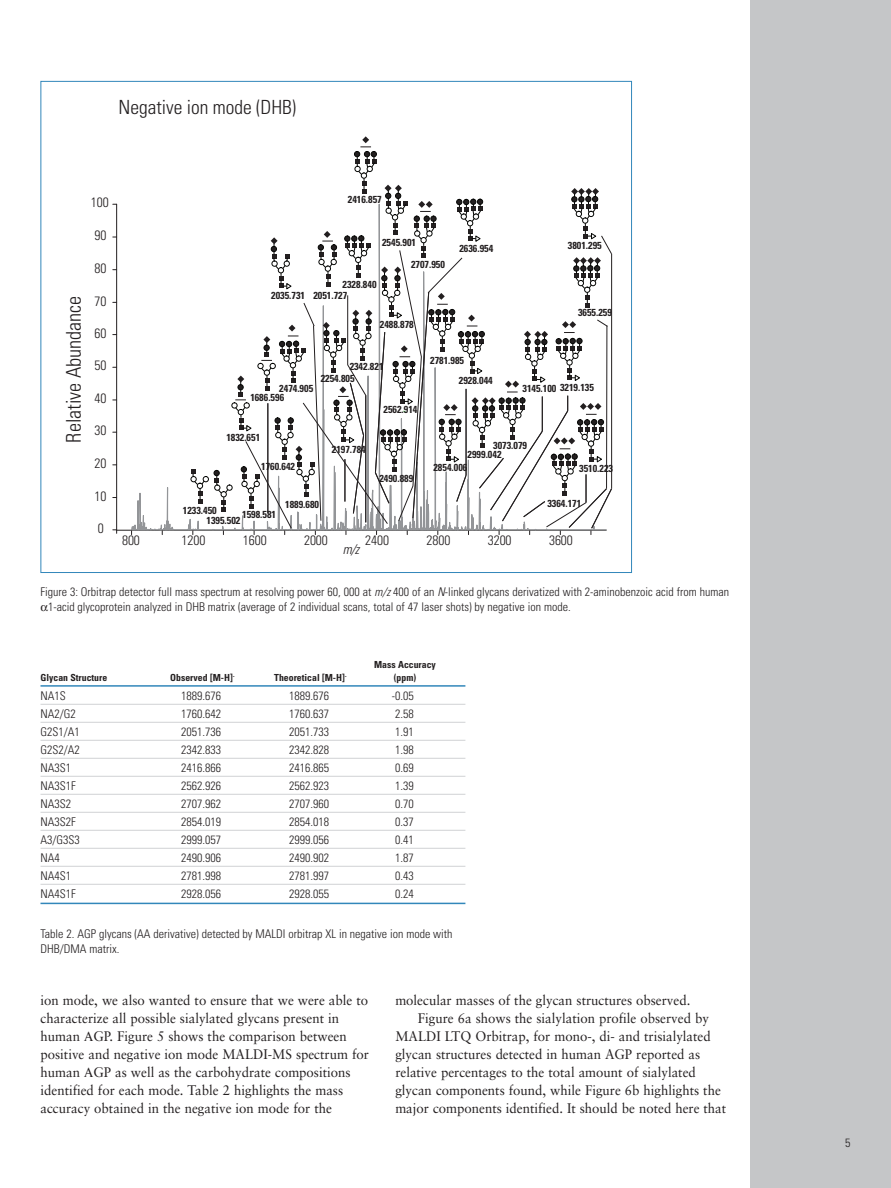
<style>
.page{position:relative;width:891px;height:1188px;background:#fff}
.page>*{position:absolute;margin:0;border:0;box-sizing:border-box;transform-origin:0 0}
.t1{font:300 condensed 20.4px "Univers";color:#231f20}
.t2{font:300 condensed 19.5px "Univers";color:#231f20}
.t3{font:13.8px/18px "Sabon";color:#231f20;scale:.95 1}
.t4{font:300 condensed 13.5px "Univers";letter-spacing:-.005em;color:#231f20}
.t5{font:italic 300 condensed 13.5px "Univers";color:#231f20}
.t6{font:300 condensed 12px/15px "Univers";color:#231f20}
.t7{font:700 condensed 10.2px/9.6px "Univers";color:#231f20}
.t8{font:700 condensed 9.75px "Univers";color:#231f20}
.s1{font-style:italic}
</style>
<div class="page">
<div style="left:750px;top:0;width:141px;height:1188px;background:#c5c6c8"></div>
<hr style="left:117px;top:530px;width:489px;height:1px;background:#231f20">
<hr style="left:116px;top:204px;width:1px;height:326px;background:#231f20">
<svg style="left:191px;top:136px;width:421px;height:399px"></svg>
<hr style="left:40px;top:685px;width:425px;height:2px;background:#3287ba">
<hr style="left:40px;top:704px;width:425px;height:1px;background:#d1d2d4">
<hr style="left:40px;top:722px;width:425px;height:1px;background:#d1d2d4">
<hr style="left:40px;top:740px;width:425px;height:1px;background:#d1d2d4">
<hr style="left:40px;top:758px;width:425px;height:1px;background:#d1d2d4">
<hr style="left:40px;top:776px;width:425px;height:1px;background:#d1d2d4">
<hr style="left:40px;top:794px;width:425px;height:1px;background:#d1d2d4">
<hr style="left:40px;top:812px;width:425px;height:1px;background:#d1d2d4">
<hr style="left:40px;top:830px;width:425px;height:1px;background:#d1d2d4">
<hr style="left:40px;top:848px;width:425px;height:1px;background:#d1d2d4">
<hr style="left:40px;top:866px;width:425px;height:1px;background:#d1d2d4">
<hr style="left:40px;top:884px;width:425px;height:1px;background:#d1d2d4">
<hr style="left:40px;top:903px;width:425px;height:1px;background:#3287ba">
<h2 class="t2" style="left:119px;top:100px;width:179px">Negative ion mode (DHB)</h2>
<h1 class="t1" style="left:66px;top:443px;width:148px;rotate:-90deg">Relative Abundance</h1>
<p class="t4" style="left:91px;top:198px;width:19px">100</p>
<p class="t4" style="left:94px;top:230px;width:13px">90</p>
<p class="t4" style="left:94px;top:263px;width:13px">80</p>
<p class="t4" style="left:94px;top:296px;width:13px">70</p>
<p class="t4" style="left:94px;top:328px;width:13px">60</p>
<p class="t4" style="left:94px;top:361px;width:13px">50</p>
<p class="t4" style="left:94px;top:393px;width:13px">40</p>
<p class="t4" style="left:94px;top:426px;width:13px">30</p>
<p class="t4" style="left:94px;top:458px;width:13px">20</p>
<p class="t4" style="left:94px;top:491px;width:13px">10</p>
<p class="t4" style="left:98px;top:523px;width:8px">0</p>
<p class="t7" style="left:348px;top:196px;width:35px">2416.857</p>
<p class="t7" style="left:382px;top:239px;width:35px">2545.901</p>
<p class="t7" style="left:343px;top:281px;width:35px">2328.840</p>
<p class="t7" style="left:271px;top:292px;width:78px">2035.731 2051.727</p>
<p class="t7" style="left:411px;top:260px;width:35px">2707.950</p>
<p class="t7" style="left:380px;top:321px;width:35px">2488.878</p>
<p class="t7" style="left:459px;top:245px;width:35px">2636.954</p>
<p class="t7" style="left:350px;top:362px;width:35px">2342.821</p>
<p class="t7" style="left:321px;top:375px;width:35px">2254.805</p>
<p class="t7" style="left:279px;top:385px;width:35px">2474.905</p>
<p class="t7" style="left:250px;top:393px;width:35px">1686.596</p>
<p class="t7" style="left:384px;top:406px;width:35px">2562.914</p>
<p class="t7" style="left:430px;top:356px;width:35px">2781.985</p>
<p class="t7" style="left:459px;top:377px;width:35px">2928.044</p>
<p class="t7" style="left:568px;top:242px;width:35px">3801.295</p>
<p class="t7" style="left:578px;top:309px;width:35px">3655.259</p>
<p class="t7" style="left:523px;top:384px;width:73px">3145.100 3219.135</p>
<p class="t7" style="left:226px;top:433px;width:35px">1832.651</p>
<p class="t7" style="left:261px;top:463px;width:35px">1760.642</p>
<p class="t7" style="left:207px;top:507px;width:35px;text-indent:-24px">1233.450<br>1395.502</p>
<p class="t7" style="left:242px;top:511px;width:35px">1598.581</p>
<p class="t7" style="left:285px;top:500px;width:35px">1889.680</p>
<p class="t7" style="left:332px;top:446px;width:35px">2197.784</p>
<p class="t7" style="left:379px;top:474px;width:35px">2490.889</p>
<p class="t7" style="left:493px;top:442px;width:35px">3073.079</p>
<p class="t7" style="left:468px;top:451px;width:35px">2999.042</p>
<p class="t7" style="left:433px;top:464px;width:35px">2854.006</p>
<p class="t7" style="left:579px;top:465px;width:35px">3510.223</p>
<p class="t7" style="left:548px;top:499px;width:35px">3364.171</p>
<p class="t4" style="left:122px;top:535px;width:19px">800</p>
<p class="t4" style="left:182px;top:535px;width:25px">1200</p>
<p class="t4" style="left:243px;top:535px;width:25px">1600</p>
<p class="t4" style="left:304px;top:535px;width:25px">2000</p>
<p class="t4" style="left:365px;top:535px;width:25px">2400</p>
<p class="t4" style="left:427px;top:535px;width:25px">2800</p>
<p class="t4" style="left:488px;top:535px;width:25px">3200</p>
<p class="t4" style="left:549px;top:535px;width:25px">3600</p>
<p class="t5" style="left:343px;top:544px;width:18px">m/z</p>
<p class="t6" style="left:48px;top:585px;width:682px;text-indent:-8px">Figure 3: Orbitrap detector full mass spectrum at resolving power 60, 000 at <span class="s1">m/z</span>400 of an <span class="s1">N</span>-linked glycans derivatized with 2-aminobenzoic acid from human<br>1-acid glycoprotein analyzed in DHB matrix (average of 2 individual scans, total of 47 laser shots) by negative ion mode.</p>
<p class="t8" style="left:374px;top:661px;width:63px">Mass Accuracy</p>
<p class="t8" style="left:40px;top:674px;width:68px">Glycan Structure</p>
<p class="t8" style="left:170px;top:674px;width:66px">Observed [M-H]<sup>-</sup></p>
<p class="t8" style="left:274px;top:674px;width:74px">Theoretical [M-H]<sup>-</sup></p>
<p class="t8" style="left:394px;top:674px;width:24px">(ppm)</p>
<p class="t6" style="left:40px;top:690px;width:27px">NA1S</p>
<p class="t6" style="left:181px;top:690px;width:41px">1889.676</p>
<p class="t6" style="left:289px;top:690px;width:41px">1889.676</p>
<p class="t6" style="left:392px;top:690px;width:23px">-0.05</p>
<p class="t6" style="left:40px;top:708px;width:37px">NA2/G2</p>
<p class="t6" style="left:181px;top:708px;width:41px">1760.642</p>
<p class="t6" style="left:289px;top:708px;width:41px">1760.637</p>
<p class="t6" style="left:395px;top:708px;width:20px">2.58</p>
<p class="t6" style="left:40px;top:726px;width:41px">G2S1/A1</p>
<p class="t6" style="left:181px;top:726px;width:41px">2051.736</p>
<p class="t6" style="left:289px;top:726px;width:41px">2051.733</p>
<p class="t6" style="left:395px;top:726px;width:20px">1.91</p>
<p class="t6" style="left:40px;top:744px;width:41px">G2S2/A2</p>
<p class="t6" style="left:181px;top:744px;width:41px">2342.833</p>
<p class="t6" style="left:289px;top:744px;width:41px">2342.828</p>
<p class="t6" style="left:395px;top:744px;width:20px">1.98</p>
<p class="t6" style="left:40px;top:762px;width:32px">NA3S1</p>
<p class="t6" style="left:181px;top:762px;width:41px">2416.866</p>
<p class="t6" style="left:289px;top:762px;width:41px">2416.865</p>
<p class="t6" style="left:395px;top:762px;width:20px">0.69</p>
<p class="t6" style="left:40px;top:780px;width:37px">NA3S1F</p>
<p class="t6" style="left:181px;top:780px;width:41px">2562.926</p>
<p class="t6" style="left:289px;top:780px;width:41px">2562.923</p>
<p class="t6" style="left:395px;top:780px;width:20px">1.39</p>
<p class="t6" style="left:40px;top:798px;width:32px">NA3S2</p>
<p class="t6" style="left:181px;top:798px;width:41px">2707.962</p>
<p class="t6" style="left:289px;top:798px;width:41px">2707.960</p>
<p class="t6" style="left:395px;top:798px;width:20px">0.70</p>
<p class="t6" style="left:40px;top:816px;width:37px">NA3S2F</p>
<p class="t6" style="left:181px;top:816px;width:41px">2854.019</p>
<p class="t6" style="left:289px;top:816px;width:41px">2854.018</p>
<p class="t6" style="left:395px;top:816px;width:20px">0.37</p>
<p class="t6" style="left:40px;top:834px;width:41px">A3/G3S3</p>
<p class="t6" style="left:181px;top:834px;width:41px">2999.057</p>
<p class="t6" style="left:289px;top:834px;width:41px">2999.056</p>
<p class="t6" style="left:395px;top:834px;width:20px">0.41</p>
<p class="t6" style="left:40px;top:852px;width:21px">NA4</p>
<p class="t6" style="left:181px;top:852px;width:41px">2490.906</p>
<p class="t6" style="left:289px;top:852px;width:41px">2490.902</p>
<p class="t6" style="left:395px;top:852px;width:20px">1.87</p>
<p class="t6" style="left:40px;top:870px;width:32px">NA4S1</p>
<p class="t6" style="left:181px;top:870px;width:41px">2781.998</p>
<p class="t6" style="left:289px;top:870px;width:41px">2781.997</p>
<p class="t6" style="left:395px;top:870px;width:20px">0.43</p>
<p class="t6" style="left:40px;top:888px;width:37px">NA4S1F</p>
<p class="t6" style="left:181px;top:888px;width:41px">2928.056</p>
<p class="t6" style="left:289px;top:888px;width:41px">2928.055</p>
<p class="t6" style="left:395px;top:888px;width:20px">0.24</p>
<p class="t6" style="left:40px;top:928px;width:414px">Table 2. AGP glycans (AA derivative) detected by MALDI orbitrap XL in negative ion mode with<br>DHB/DMA matrix.</p>
<p class="t3" style="left:41px;top:993px;width:347px">ion mode, we also wanted to ensure that we were able to characterize all possible sialylated glycans present in human GP. Figure 5 shows the comparison between positive and negative ion mode MALDI-MS spectrum for human GP as well as the carbohydrate compositions identified for each mode. Table 2 highlights the mass accuracy obtained in the negative ion mode for the</p>
<p class="t3" style="left:395px;top:993px;width:312px">molecular masses of the glycan structures observed.</p>
<p class="t3" style="left:418px;top:1011px;width:308px">Figure 6a shows the sialylation profile observed by</p>
<p class="t3" style="left:395px;top:1029px;width:334px">MALDI LTQ Orbitrap, for mono-, di- and trisialylated</p>
<p class="t3" style="left:395px;top:1047px;width:322px">glycan structures detected in human AGP reported as</p>
<p class="t3" style="left:395px;top:1065px;width:318px">relative percentages to the total amount of sialylated</p>
<p class="t3" style="left:395px;top:1083px;width:344px">glycan components found, while Figure 6b highlights the</p>
<p class="t3" style="left:395px;top:1101px;width:350px">major components identified. It should be noted here that</p>
<p class="t6" style="left:845px;top:1137px;width:7px">5</p>
</div>
